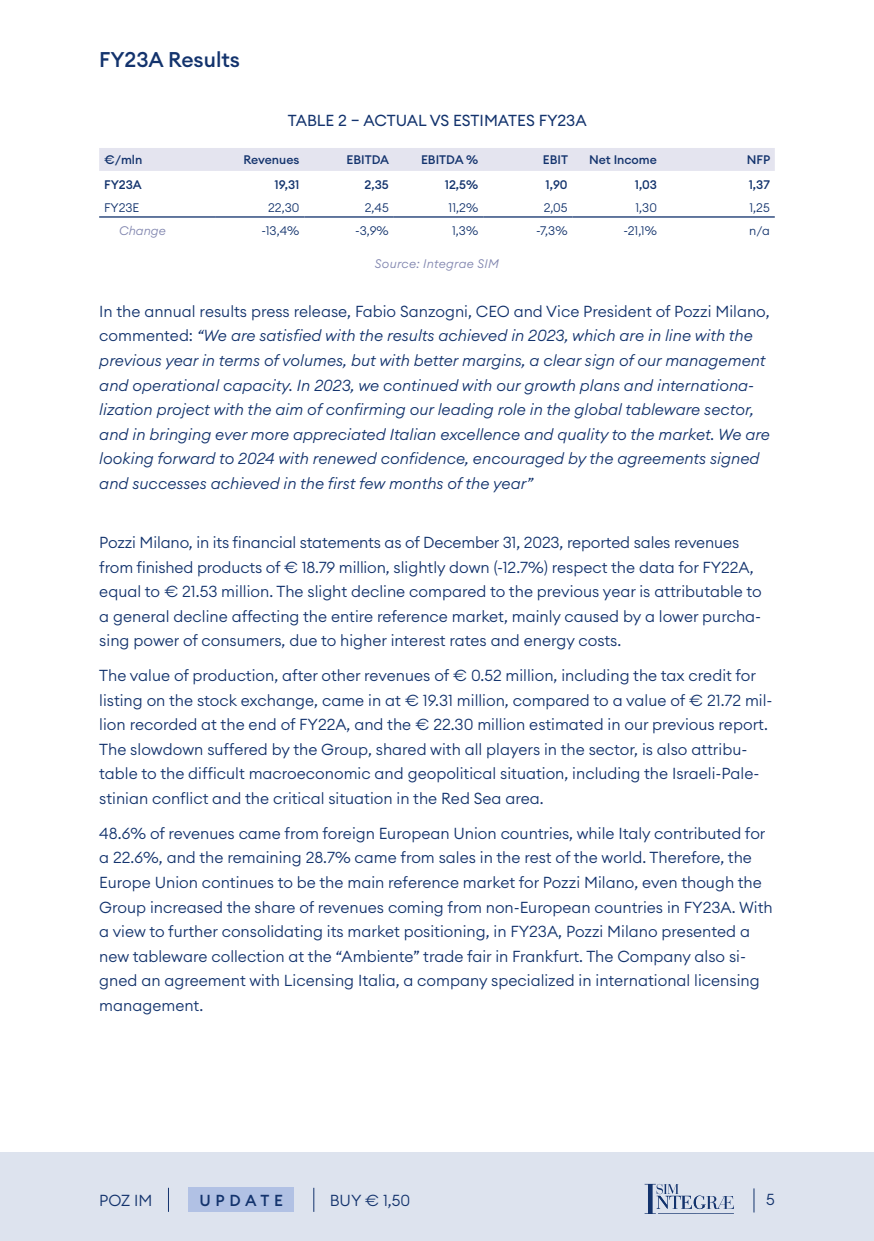
<style>
.page{position:relative;width:874px;height:1241px;background:#fff}
.page>*{position:absolute;margin:0;border:0;box-sizing:border-box;transform-origin:0 0}
.t1{font:500 21px "Euclid Circular A";color:#13336d}
.t2{font:300 15.75px/24.5px "Euclid Circular A";color:#13336d}
.t3{font:italic 300 15.75px/24.5px "Euclid Circular A";color:#13336d}
.t4{font:15.75px "Euclid Circular A";color:#13336d}
.t5{font:500 15.75px "Euclid Circular A";letter-spacing:.3em;color:#13336d}
.t6{font:500 12.25px "Euclid Circular A";color:#13336d}
.t7{font:300 12.25px "Euclid Circular A";color:#13336d}
.t8{font:italic 300 12.25px "Euclid Circular A";letter-spacing:.02em;color:#8186af}
.s1{font-style:normal}
</style>
<div class="page">
<div style="left:0;top:1152px;width:873px;height:88px;background:#dde3ee"></div>
<svg style="left:168px;top:1187px;width:1px;height:24px"></svg>
<div style="left:188px;top:1187px;width:106px;height:24px;background:#b1c1e4"></div>
<svg style="left:313px;top:1187px;width:1px;height:24px"></svg>
<svg style="left:753px;top:1188px;width:1px;height:24px"></svg>
<svg style="left:644px;top:1183px;width:89px;height:30px"></svg>
<div style="left:99px;top:148px;width:675px;height:23px;background:#e4e4ef"></div>
<hr style="left:99px;top:216px;width:116px;height:1px;background:#13336d">
<hr style="left:215px;top:216px;width:89px;height:1px;background:#13336d">
<hr style="left:304px;top:216px;width:89px;height:1px;background:#13336d">
<hr style="left:393px;top:216px;width:90px;height:1px;background:#13336d">
<hr style="left:483px;top:216px;width:89px;height:1px;background:#13336d">
<hr style="left:572px;top:216px;width:89px;height:1px;background:#13336d">
<hr style="left:661px;top:216px;width:113px;height:1px;background:#13336d">
<h1 class="t1" style="left:99px;top:46px;width:142px">FY23A Results</h1>
<p class="t4" style="left:287px;top:110px;width:300px">TABLE 2 – ACTUAL VS ESTIMATES FY23A</p>
<p class="t6" style="left:104px;top:152px;width:40px">€/mln</p>
<p class="t6" style="left:243px;top:152px;width:58px">Revenues</p>
<p class="t6" style="left:346px;top:152px;width:44px">EBITDA</p>
<p class="t6" style="left:421px;top:152px;width:59px">EBITDA %</p>
<p class="t6" style="left:542px;top:152px;width:27px">EBIT</p>
<p class="t6" style="left:589px;top:152px;width:69px">Net Income</p>
<p class="t6" style="left:746px;top:152px;width:25px">NFP</p>
<p class="t6" style="left:104px;top:177px;width:39px">FY23A</p>
<p class="t6" style="left:274px;top:177px;width:26px">19,31</p>
<p class="t6" style="left:364px;top:177px;width:26px">2,35</p>
<p class="t6" style="left:444px;top:177px;width:35px">12,5%</p>
<p class="t6" style="left:545px;top:177px;width:23px">1,90</p>
<p class="t6" style="left:634px;top:177px;width:24px">1,03</p>
<p class="t6" style="left:748px;top:177px;width:23px">1,37</p>
<p class="t7" style="left:104px;top:200px;width:37px">FY23E</p>
<p class="t7" style="left:268px;top:200px;width:33px">22,30</p>
<p class="t7" style="left:364px;top:200px;width:26px">2,45</p>
<p class="t7" style="left:448px;top:200px;width:31px">11,2%</p>
<p class="t7" style="left:543px;top:200px;width:25px">2,05</p>
<p class="t7" style="left:635px;top:200px;width:23px">1,30</p>
<p class="t7" style="left:749px;top:200px;width:22px">1,25</p>
<p class="t8" style="left:119px;top:223px;width:48px">Change</p>
<p class="t7" style="left:261px;top:223px;width:39px">-13,4%</p>
<p class="t7" style="left:355px;top:223px;width:35px">-3,9%</p>
<p class="t7" style="left:452px;top:223px;width:28px">1,3%</p>
<p class="t7" style="left:536px;top:223px;width:33px">-7,3%</p>
<p class="t7" style="left:623px;top:223px;width:35px">-21,1%</p>
<p class="t7" style="left:748px;top:223px;width:22px">n/a</p>
<p class="t8" style="left:375px;top:256px;width:125px">Source: Integrae SIM</p>
<p class="t3" style="left:99px;top:299px;width:672px"><span class="s1">In the annual results press release, Fabio Sanzogni, CEO and Vice President of Pozzi Milano, commented:</span> “We are satisfied with the results achieved in 2023, which are in line with the previous year in terms of volumes, but with better margins, a clear sign of our management and operational capacity. In 2023, we continued with our growth plans and internationa&shy;lization project with the aim of confirming our leading role in the global tableware sector, and in bringing ever more appreciated Italian excellence and quality to the market. We are looking forward to 2024 with renewed confidence, encouraged by the agreements signed and successes achieved in the first few months of the year”</p>
<p class="t2" style="left:99px;top:530px;width:663px">Pozzi Milano, in its financial statements as of December 31, 2023, reported sales revenues from finished products of € 18.79 million, slightly down (-12.7%) respect the data for FY22A, equal to € 21.53 million. The slight decline compared to the previous year is attributable to a general decline affecting the entire reference market, mainly caused by a lower purcha&shy;sing power of consumers, due to higher interest rates and energy costs.</p>
<p class="t2" style="left:99px;top:663px;width:674px">The value of production, after other revenues of € 0.52 million, including the tax credit for listing on the stock exchange, came in at € 19.31 million, compared to a value of € 21.72 mil&shy;lion recorded at the end of FY22A, and the € 22.30 million estimated in our previous report.<br>The slowdown suffered by the Group, shared with all players in the sector, is also attribu&shy;table to the difficult macroeconomic and geopolitical situation, including the Israeli-Pale&shy;stinian conflict and the critical situation in the Red Sea area.</p>
<p class="t2" style="left:99px;top:820px;width:674px">48.6% of revenues came from foreign European Union countries, while Italy contributed for a 22.6%, and the remaining 28.7% came from sales in the rest of the world. Therefore, the Europe Union continues to be the main reference market for Pozzi Milano, even though the Group increased the share of revenues coming from non-European countries in FY23A. With a view to further consolidating its market positioning, in FY23A, Pozzi Milano presented a new tableware collection at the “Ambiente” trade fair in Frankfurt. The Company also si&shy;gned an agreement with Licensing Italia, a company specialized in international licensing management.</p>
<p class="t2" style="left:99px;top:1187px;width:55px">POZ IM</p>
<p class="t5" style="left:199px;top:1190px;width:85px">UPDATE</p>
<p class="t2" style="left:329px;top:1187px;width:82px">BUY € 1,50</p>
<p class="t2" style="left:765px;top:1186px;width:10px">5</p>
</div>
